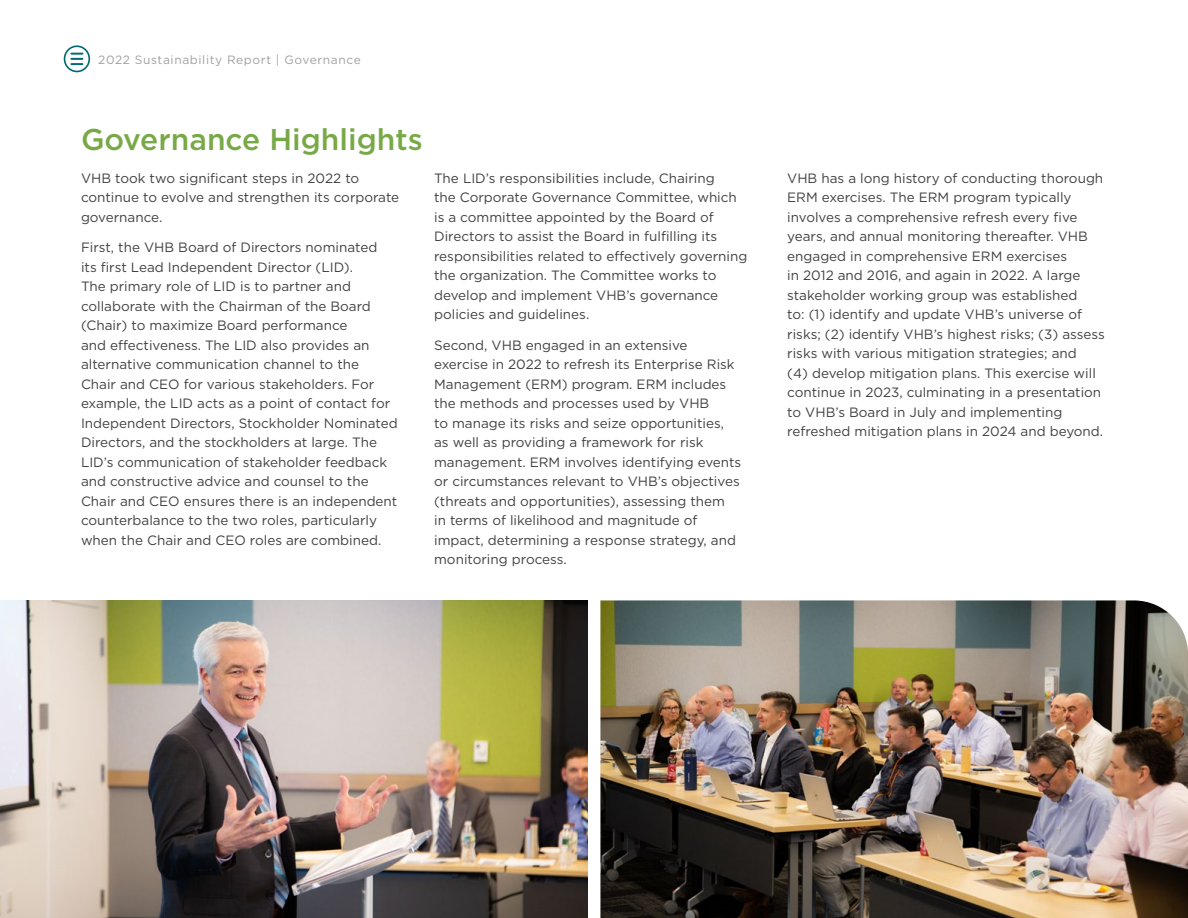
<style>
.page{position:relative;width:1188px;height:918px;background:#fff}
.page>*{position:absolute;margin:0;border:0;box-sizing:border-box;transform-origin:0 0}
.t1{font:500 30px "Gotham";color:#78a946}
.t2{font:13.5px/19.5px "Gotham";color:#414042}
.t3{font:12px "Gotham";letter-spacing:.05em;color:#a0a0a1}
</style>
<div class="page">
<svg style="left:71px;top:53px;width:11px;height:12px"></svg>
<div style="left:64px;top:45px;width:26px;height:27px;border:2px solid #006b6e;border-radius:50%"></div>
<img style="left:600px;top:600px;width:588px;height:318px">
<img style="left:0;top:600px;width:588px;height:318px">
<p class="t3" style="left:98px;top:52px;width:264px">2022 Sustainability Report | Governance</p>
<h1 class="t1" style="left:81px;top:120px;width:343px">Governance Highlights</h1>
<p class="t2" style="left:81px;top:168px;width:320px">VHB took two significant steps in 2022 to continue to evolve and strengthen its corporate governance.</p>
<p class="t2" style="left:81px;top:237px;width:318px">First, the VHB Board of Directors nominated<br>its first Lead Independent Director (LID).<br>The primary role of LID is to partner and collaborate with the Chairman of the Board (Chair) to maximize Board performance<br>and effectiveness. The LID also provides an alternative communication channel to the<br>Chair and CEO for various stakeholders. For example, the LID acts as a point of contact for Independent Directors, Stockholder Nominated Directors, and the stockholders at large. The LID’s communication of stakeholder feedback and constructive advice and counsel to the Chair and CEO ensures there is an independent counterbalance to the two roles, particularly when the Chair and CEO roles are combined.</p>
<p class="t2" style="left:434px;top:168px;width:315px">The LID’s responsibilities include, Chairing<br>the Corporate Governance Committee, which is a committee appointed by the Board of Directors to assist the Board in fulfilling its responsibilities related to effectively governing the organization. The Committee works to develop and implement VHB’s governance policies and guidelines.</p>
<p class="t2" style="left:434px;top:335px;width:309px">Second, VHB engaged in an extensive exercise in 2022 to refresh its Enterprise Risk Management (ERM) program. ERM includes the methods and processes used by VHB<br>to manage its risks and seize opportunities, as well as providing a framework for risk management. ERM involves identifying events or circumstances relevant to VHB’s objectives (threats and opportunities), assessing them<br>in terms of likelihood and magnitude of impact, determining a response strategy, and monitoring process.</p>
<p class="t2" style="left:787px;top:168px;width:319px">VHB has a long history of conducting thorough ERM exercises. The ERM program typically involves a comprehensive refresh every five years, and annual monitoring thereafter. VHB engaged in comprehensive ERM exercises<br>in 2012 and 2016, and again in 2022. A large stakeholder working group was established<br>to: (1) identify and update VHB’s universe of risks; (2) identify VHB’s highest risks; (3) assess risks with various mitigation strategies; and<br>(4) develop mitigation plans. This exercise will continue in 2023, culminating in a presentation to VHB’s Board in July and implementing refreshed mitigation plans in 2024 and beyond.</p>
</div>
